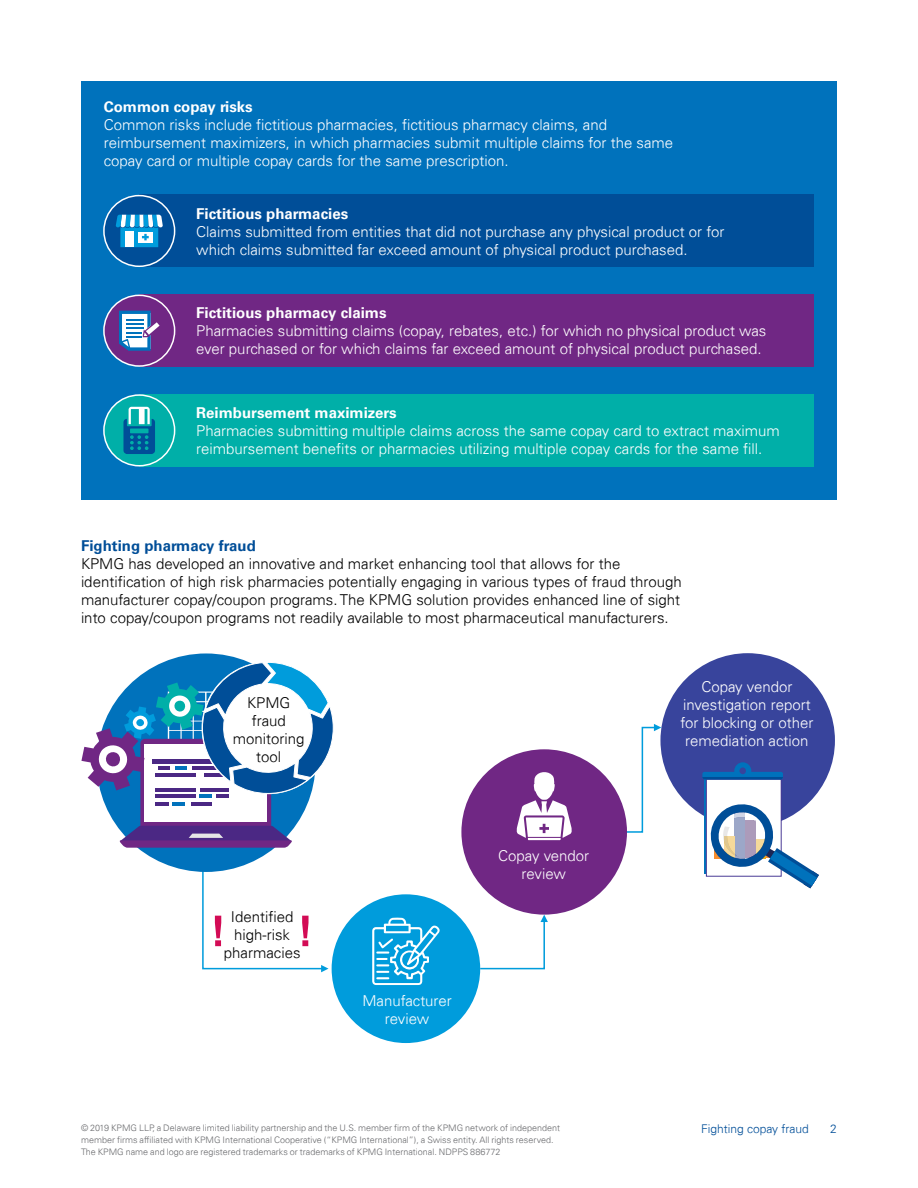
<style>
.page{position:relative;width:918px;height:1188px;background:#fff}
.page>*{position:absolute;margin:0;border:0;box-sizing:border-box;transform-origin:0 0}
.t1{font:300 15px/18px "Univers 45";color:#fff}
.t2{font:300 15px/18px "Univers 45";color:#000;text-align:center}
.t3{font:700 15px "Univers 65";color:#fff}
.t4{font:700 15px "Univers 65";color:#004e98}
.t5{font:300 12px "Univers 45";color:#004e98}
.t6{font:300 9px/12px "Univers 45";color:#696a6d}
</style>
<div class="page">
<svg style="left:479px;top:915px;width:69px;height:55px"></svg>
<svg style="left:202px;top:862px;width:127px;height:110px"></svg>
<div style="left:660px;top:653px;width:175px;height:175px;background:#38449c;border-radius:50%"></div>
<div style="left:332px;top:894px;width:148px;height:149px;background:#009cdc;border-radius:50%"></div>
<div style="left:461px;top:749px;width:166px;height:166px;background:#702784;border-radius:50%"></div>
<div style="left:704px;top:779px;width:75px;height:95px;background:#076cb7"></div>
<div style="left:706px;top:779px;width:75px;height:97px;background:#fff"></div>
<div style="left:706px;top:779px;width:76px;height:98px;border:1px solid #493a96"></div>
<svg style="left:702px;top:762px;width:81px;height:17px"></svg>
<svg style="left:710px;top:801px;width:109px;height:87px"></svg>
<div style="left:97px;top:653px;width:218px;height:219px;background:#0072bc;border-radius:50%"></div>
<svg style="left:81px;top:662px;width:253px;height:186px"></svg>
<svg style="left:625px;top:724px;width:36px;height:109px"></svg>
<svg style="left:372px;top:918px;width:68px;height:67px"></svg>
<svg style="left:516px;top:772px;width:56px;height:68px"></svg>
<div style="left:81px;top:81px;width:756px;height:419px;background:#0072bc"></div>
<div style="left:139px;top:295px;width:674px;height:72px;background:#702784"></div>
<div style="left:139px;top:394px;width:674px;height:73px;background:#00afa8"></div>
<div style="left:139px;top:195px;width:674px;height:72px;background:#004e98"></div>
<div style="left:104px;top:196px;width:71px;height:70px;background:#004e98;border-radius:50%"></div>
<div style="left:103px;top:195px;width:72px;height:72px;border:2px solid #fff;border-radius:50%"></div>
<svg style="left:116px;top:215px;width:47px;height:32px;background:#5bb2dd"></svg>
<div style="left:104px;top:295px;width:71px;height:71px;background:#702784;border-radius:50%"></div>
<div style="left:103px;top:295px;width:72px;height:72px;border:2px solid #fff;border-radius:50%"></div>
<svg style="left:119px;top:311px;width:41px;height:40px"></svg>
<div style="left:104px;top:395px;width:71px;height:71px;background:#00afa8;border-radius:50%"></div>
<div style="left:103px;top:394px;width:72px;height:73px;border:2px solid #fff;border-radius:50%"></div>
<svg style="left:123px;top:407px;width:32px;height:47px"></svg>
<p class="t3" style="left:104px;top:98px;width:151px">Common copay risks</p>
<p class="t1" style="left:104px;top:115px;width:571px">Common risks include fictitious pharmacies, fictitious pharmacy claims, and reimbursement maximizers, in which pharmacies submit multiple claims for the same copay card or multiple copay cards for the same prescription.</p>
<p class="t3" style="left:196px;top:205px;width:153px">Fictitious pharmacies</p>
<p class="t1" style="left:196px;top:223px;width:530px">Claims submitted from entities that did not purchase any physical product or for which claims submitted far exceed amount of physical product purchased.</p>
<p class="t3" style="left:196px;top:304px;width:192px">Fictitious pharmacy claims</p>
<p class="t1" style="left:196px;top:322px;width:572px">Pharmacies submitting claims (copay, rebates, etc.) for which no physical product was ever purchased or for which claims far exceed amount of physical product purchased.</p>
<p class="t3" style="left:196px;top:404px;width:202px">Reimbursement maximizers</p>
<p class="t1" style="left:196px;top:422px;width:585px">Pharmacies submitting multiple claims across the same copay card to extract maximum reimbursement benefits or pharmacies utilizing multiple copay cards for the same fill.</p>
<p class="t4" style="left:81px;top:536px;width:176px">Fighting pharmacy fraud</p>
<p class="t2" style="left:81px;top:554px;width:602px;text-align:left">KPMG has developed an innovative and market enhancing tool that allows for the identification of high risk pharmacies potentially engaging in various types of fraud through manufacturer copay/coupon programs. The KPMG solution provides enhanced line of sight into copay/coupon programs not readily available to most pharmaceutical manufacturers.</p>
<p class="t2" style="left:233px;top:694px;width:73px">KPMG fraud monitoring tool</p>
<p class="t2" style="left:224px;top:908px;width:78px">Identified high-risk pharmacies</p>
<p class="t1" style="left:362px;top:991px;width:91px;text-align:center">Manufacturer review</p>
<p class="t1" style="left:498px;top:847px;width:93px;text-align:center">Copay vendor review</p>
<p class="t1" style="left:680px;top:677px;width:135px;text-align:center">Copay vendor investigation report for blocking or other remediation action</p>
<p class="t6" style="left:81px;top:1122px;width:481px">© 2019 KPMG LLP, a Delaware limited liability partnership and the U.S. member firm of the KPMG network of independent member firms affiliated with KPMG International Cooperative (“KPMG International”), a Swiss entity. All rights reserved.<br>The KPMG name and logo are registered trademarks or trademarks of KPMG International. NDPPS 886772</p>
<p class="t5" style="left:701px;top:1122px;width:109px">Fighting copay fraud</p>
<p class="t5" style="left:830px;top:1122px;width:8px">2</p>
</div>
